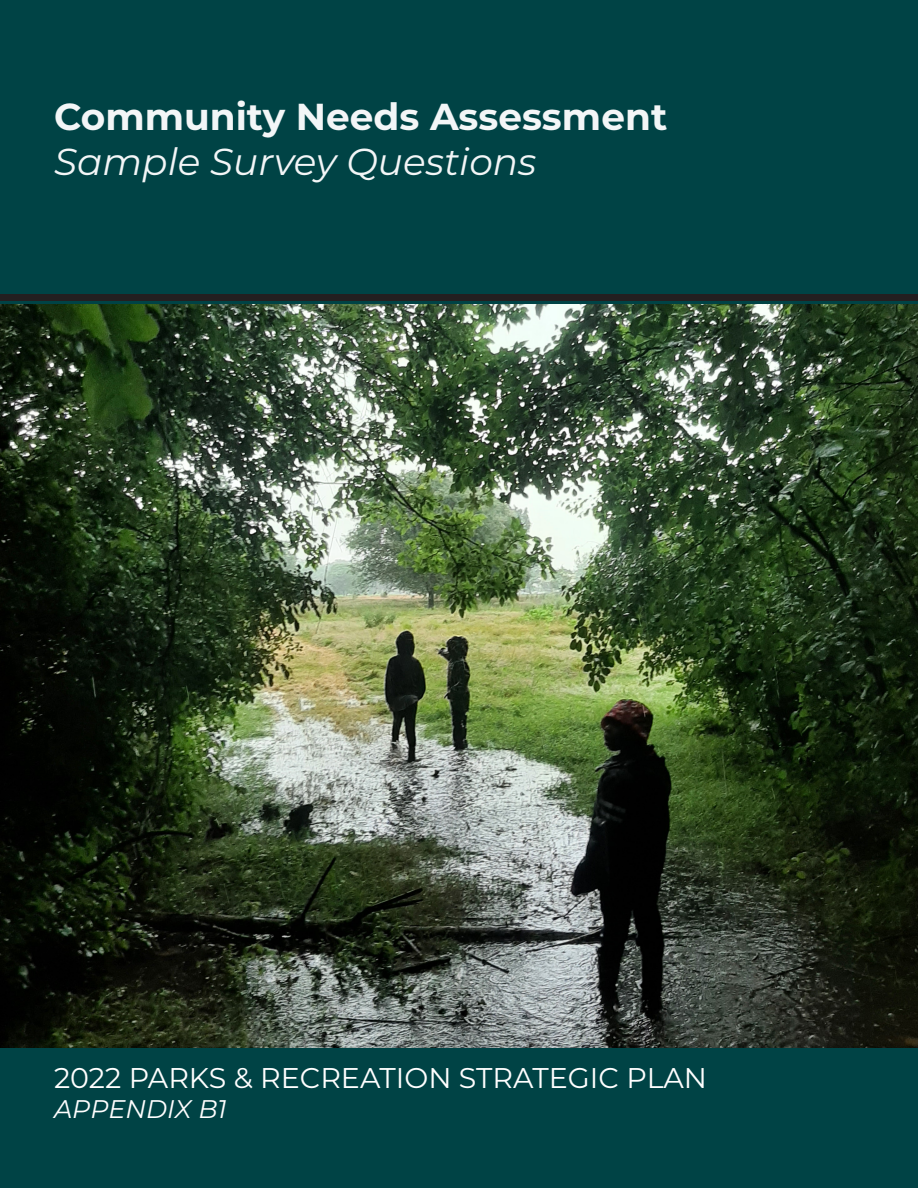
<style>
.page{position:relative;width:918px;height:1188px;background:#fff}
.page>*{position:absolute;margin:0;border:0;box-sizing:border-box;transform-origin:0 0}
.t1{font:700 37.5px "Montserrat";color:#f3f6f7}
.t2{font:italic 37.5px "Montserrat";color:#f3f6f7}
.t3{font:28.5px "Montserrat";color:#fff}
.t4{font:italic 25.5px "Montserrat";color:#fff}
</style>
<div class="page">
<img style="left:0;top:304px;width:918px;height:744px">
<div style="left:0;top:0;width:918px;height:304px;background:#004345"></div>
<div style="left:0;top:1048px;width:918px;height:140px;background:#004345"></div>
<div style="left:0;top:294px;width:918px;height:7px;background:#231f20"></div>
<p class="t1" style="left:54px;top:90px;width:615px">Community Needs Assessment</p>
<p class="t2" style="left:54px;top:136px;width:484px">Sample Survey Questions</p>
<p class="t3" style="left:54px;top:1058px;width:655px">2022 PARKS &amp; RECREATION STRATEGIC PLAN</p>
<p class="t4" style="left:54px;top:1092px;width:174px">APPENDIX B1</p>
</div>
